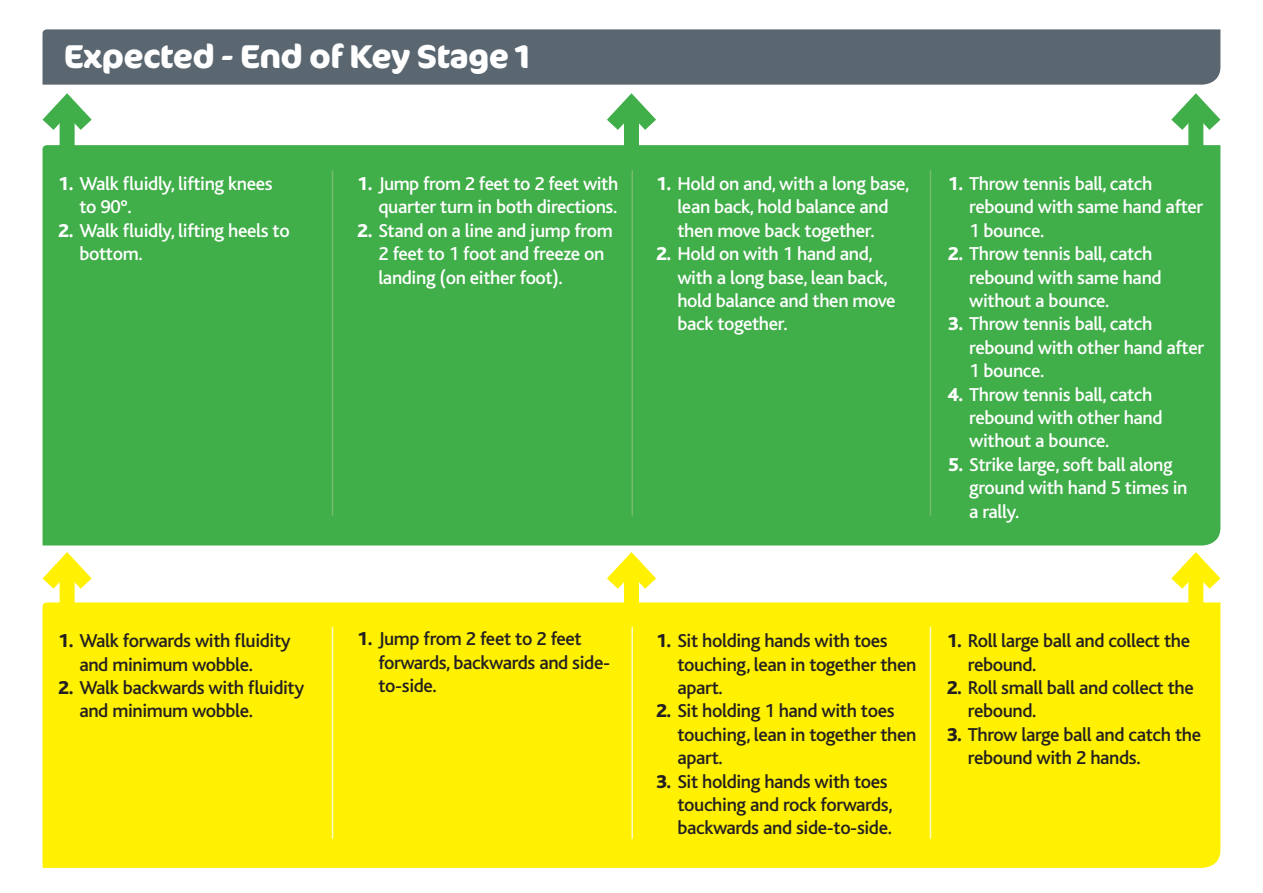
<style>
.page{position:relative;width:1263px;height:893px;background:#fff}
.page>*{position:absolute;margin:0;border:0;box-sizing:border-box;transform-origin:0 0}
.t1{font:700 33px "Cocon";letter-spacing:-.02em;color:#fff}
.t2{font:500 19.5px/23.4px "Bliss";letter-spacing:-.02em;color:#fff}
.t3{font:500 19.5px/23.4px "Bliss";letter-spacing:-.02em;color:#231f20}
.s1{font-weight:800}
</style>
<div class="page">
<div style="left:43px;top:145px;width:1177px;height:400px;background:#40ae49"></div>
<div style="left:43px;top:602px;width:1177px;height:266px;background:#fff101"></div>
<div style="left:43px;top:29px;width:1177px;height:56px;background:#5a6670"></div>
<div style="left:624px;top:104px;width:15px;height:57px;background:#40ae49"></div>
<svg style="left:591px;top:82px;width:81px;height:64px"></svg>
<div style="left:624px;top:563px;width:15px;height:57px;background:#fff101"></div>
<svg style="left:591px;top:541px;width:81px;height:64px"></svg>
<div style="left:60px;top:104px;width:15px;height:57px;background:#40ae49"></div>
<svg style="left:42px;top:82px;width:65px;height:64px"></svg>
<div style="left:60px;top:563px;width:15px;height:57px;background:#fff101"></div>
<svg style="left:42px;top:541px;width:65px;height:64px"></svg>
<div style="left:1188px;top:104px;width:15px;height:57px;background:#40ae49"></div>
<svg style="left:1155px;top:82px;width:66px;height:64px"></svg>
<div style="left:1188px;top:563px;width:15px;height:57px;background:#fff101"></div>
<svg style="left:1155px;top:541px;width:66px;height:64px"></svg>
<hr style="left:332px;top:171px;width:1px;height:344px;background:#74bc6b">
<hr style="left:332px;top:627px;width:1px;height:211px;background:#fffac8">
<hr style="left:631px;top:171px;width:2px;height:344px;background:#74bc6b">
<hr style="left:631px;top:627px;width:2px;height:211px;background:#fffac8">
<hr style="left:930px;top:171px;width:1px;height:344px;background:#74bc6b">
<hr style="left:930px;top:627px;width:1px;height:211px;background:#fffac8">
<p class="t1" style="left:64px;top:36px;width:468px">Expected - End of Key Stage 1</p>
<p class="t2" style="left:79px;top:172px;width:195px;text-indent:-21px"><span class="s1">1.</span> Walk fluidly, lifting knees to 90°.</p>
<p class="t2" style="left:79px;top:219px;width:212px;text-indent:-21px"><span class="s1">2.</span> Walk fluidly, lifting heels to bottom.</p>
<p class="t2" style="left:357px;top:172px;width:263px;text-align:right"><span class="s1">1.</span> Jump from 2 feet to 2 feet with quarter turn in both directions.</p>
<p class="t2" style="left:378px;top:219px;width:236px;text-indent:-21px"><span class="s1">2.</span> Stand on a line and jump from<br>2 feet to 1 foot and freeze on landing (on either foot).</p>
<p class="t2" style="left:677px;top:172px;width:234px;text-indent:-21px"><span class="s1">1.</span> Hold on and, with a long base, lean back, hold balance and then move back together.</p>
<p class="t2" style="left:677px;top:242px;width:220px;text-indent:-21px"><span class="s1">2.</span> Hold on with 1 hand and, with a long base, lean back, hold balance and then move back together.</p>
<p class="t2" style="left:969px;top:172px;width:236px;text-indent:-21px"><span class="s1">1.</span> Throw tennis ball, catch rebound with same hand after<br>1 bounce.</p>
<p class="t2" style="left:969px;top:242px;width:194px;text-indent:-21px"><span class="s1">2.</span> Throw tennis ball, catch rebound with same hand without a bounce.</p>
<p class="t2" style="left:969px;top:313px;width:236px;text-indent:-21px"><span class="s1">3.</span> Throw tennis ball, catch rebound with other hand after<br>1 bounce.</p>
<p class="t2" style="left:969px;top:383px;width:195px;text-indent:-21px"><span class="s1">4.</span> Throw tennis ball, catch rebound with other hand without a bounce.</p>
<p class="t2" style="left:969px;top:453px;width:220px;text-indent:-21px"><span class="s1">5.</span> Strike large, soft ball along ground with hand 5 times in a rally.</p>
<p class="t3" style="left:79px;top:629px;width:213px;text-indent:-21px"><span class="s1">1.</span> Walk forwards with fluidity and minimum wobble.</p>
<p class="t3" style="left:79px;top:676px;width:226px;text-indent:-21px"><span class="s1">2.</span> Walk backwards with fluidity and minimum wobble.</p>
<p class="t3" style="left:378px;top:628px;width:233px;text-indent:-21px"><span class="s1">1.</span> Jump from 2 feet to 2 feet forwards, backwards and side&shy;to-side.</p>
<p class="t3" style="left:677px;top:629px;width:241px;text-indent:-21px"><span class="s1">1.</span> Sit holding hands with toes touching, lean in together then apart.</p>
<p class="t3" style="left:677px;top:700px;width:241px;text-indent:-21px"><span class="s1">2.</span> Sit holding 1 hand with toes touching, lean in together then apart.</p>
<p class="t3" style="left:677px;top:770px;width:217px;text-indent:-21px"><span class="s1">3.</span> Sit holding hands with toes touching and rock forwards, backwards and side-to-side.</p>
<p class="t3" style="left:968px;top:629px;width:224px;text-indent:-21px"><span class="s1">1.</span> Roll large ball and collect the rebound.</p>
<p class="t3" style="left:968px;top:676px;width:227px;text-indent:-21px"><span class="s1">2.</span> Roll small ball and collect the rebound.</p>
<p class="t3" style="left:968px;top:723px;width:235px;text-indent:-21px"><span class="s1">3.</span> Throw large ball and catch the rebound with 2 hands.</p>
</div>
